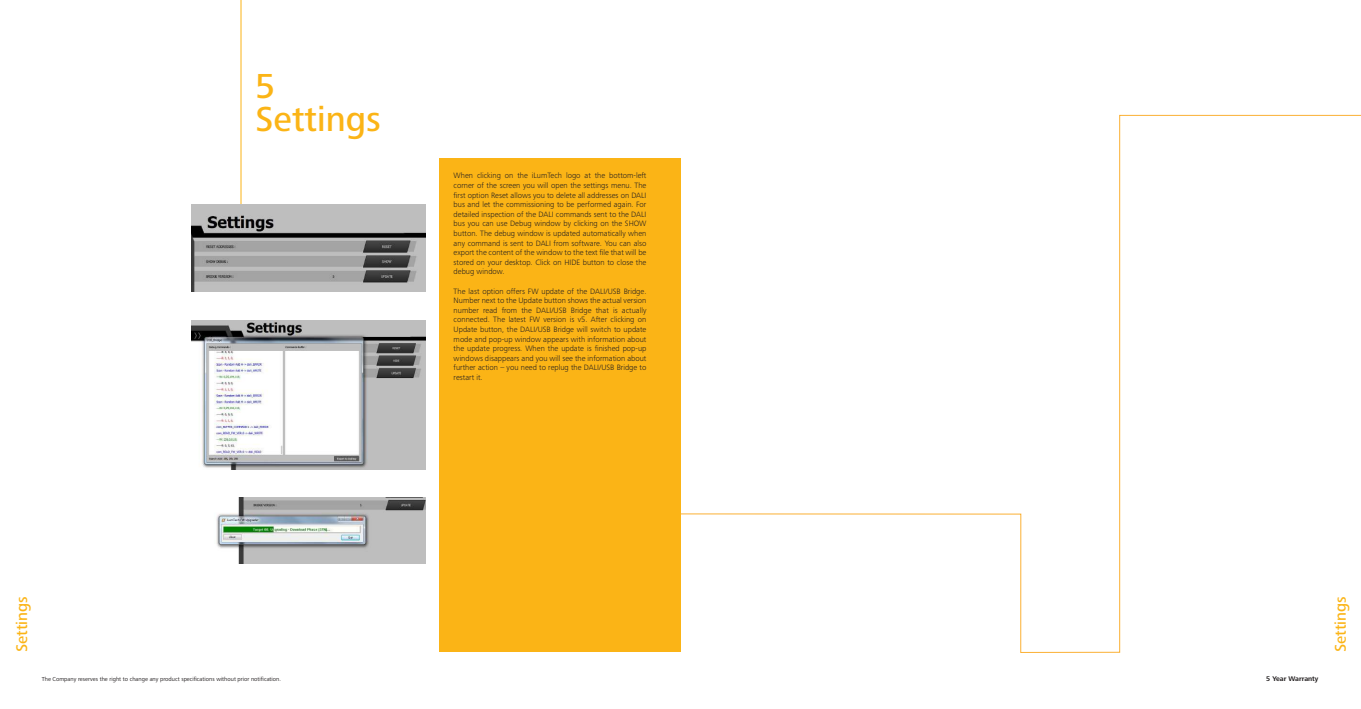
<style>
.page{position:relative;width:1361px;height:709px;background:#fff}
.page>*{position:absolute;margin:0;border:0;box-sizing:border-box;transform-origin:0 0}
.t1{font:500 36px/33px "Frutiger Next Pro";color:#fbb416}
.t2{font:500 16px "Frutiger Next Pro";color:#fbb416}
.t3{font:300 8px/9.6px "Frutiger Next Pro";color:#231f20;text-align:justify}
.t4{font:700 7px "Frutiger Next Pro";color:#231f20}
.t5{font:6px "Frutiger Next Pro";color:#231f20}
</style>
<div class="page">
<div style="left:439px;top:158px;width:241px;height:494px;background:#fbb416"></div>
<hr style="left:241px;top:0;width:1px;height:269px;background:#fbb416">
<img style="left:191px;top:204px;width:235px;height:88px">
<img style="left:216px;top:498px;width:210px;height:66px">
<img style="left:191px;top:320px;width:235px;height:149px">
<svg style="left:680px;top:115px;width:681px;height:537px"></svg>
<h1 class="t1" style="left:255px;top:69px;width:127px">5<br>Settings</h1>
<p class="t3" style="left:454px;top:171px;width:194px">When clicking on the iLumTech logo at the bottom-left corner of the screen you will open the settings menu. The first option Reset allows you to delete all addresses on DALI bus and let the commissioning to be performed again. For detailed inspection of the DALI commands sent to the DALI bus you can use Debug window by clicking on the SHOW button. The debug window is updated automatically when any command is sent to DALI from software. You can also export the content of the window to the text file that will be stored on your desktop. Click on HIDE button to close the debug window.</p>
<p class="t3" style="left:454px;top:286px;width:194px">The last option offers FW update of the DALI/USB Bridge.<br>Number next to the Update button shows the actual version number read from the DALI/USB Bridge that is actually connected. The latest FW version is v5. After clicking on Update button, the DALI/USB Bridge will switch to update mode and pop-up window appears with information about the update progress. When the update is finished pop-up windows disappears and you will see the information about further action – you need to replug the DALI/USB Bridge to restart it.</p>
<h2 class="t2" style="left:13px;top:652px;width:57px;rotate:-90deg">Settings</h2>
<h2 class="t2" style="left:1331px;top:652px;width:57px;rotate:-90deg">Settings</h2>
<p class="t5" style="left:42px;top:675px;width:241px">The Company reserves the right to change any product specifications without prior notification.</p>
<p class="t4" style="left:1266px;top:674px;width:54px">5 Year Warranty</p>
</div>
